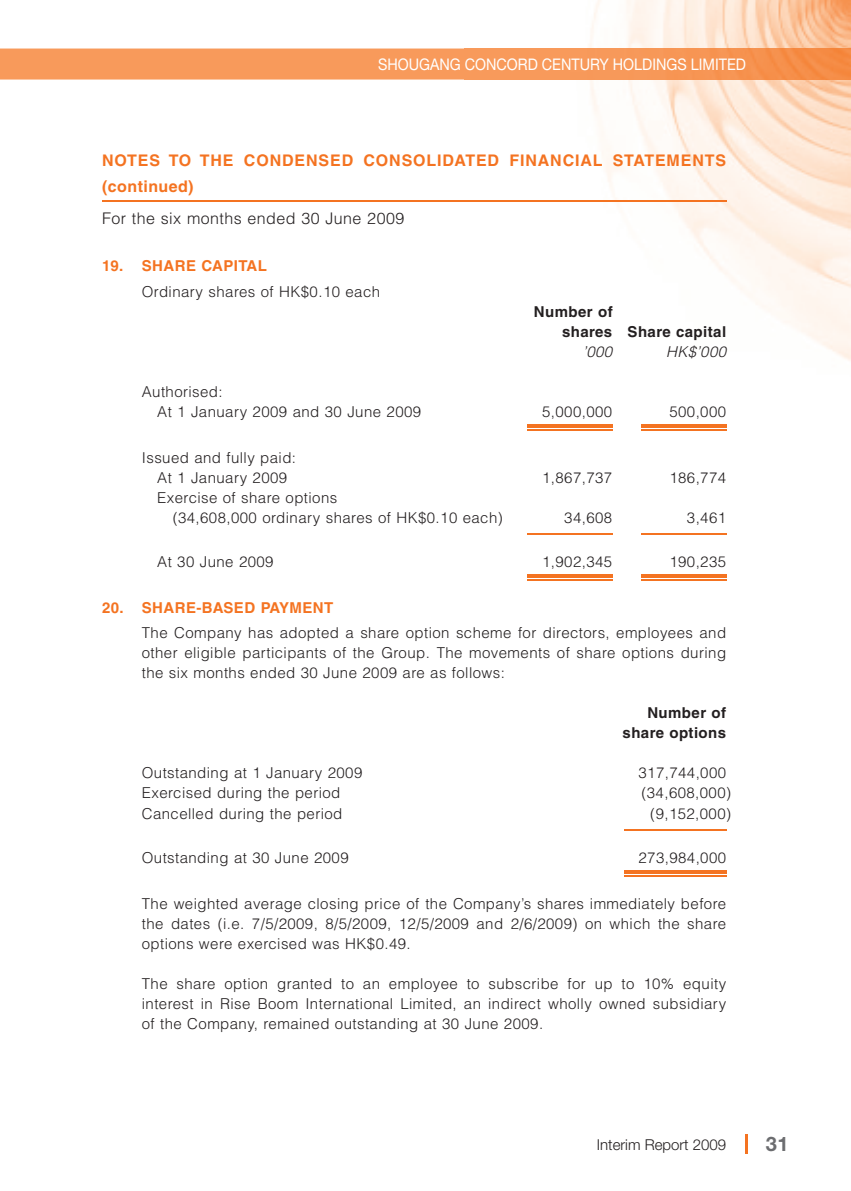
<style>
.page{position:relative;width:851px;height:1191px;background:#fff}
.page>*{position:absolute;margin:0;border:0;box-sizing:border-box;transform-origin:0 0}
.t1{font:700 20px "Helvetica Neue LT Std";color:#6c6d70}
.t2{font:700 16px/26px "Helvetica LT Std";letter-spacing:.055em;color:#f47321}
.t3{font:16px "Helvetica Neue LT Std";color:#fff;scale:.9 1}
.t4{font:300 16px "Helvetica LT Std";letter-spacing:.03em;color:#231f20}
.t5{font:300 15px/20px "Helvetica LT Std";letter-spacing:.03em;color:#231f20;text-align:justify}
.t6{font:700 15px/20px "Helvetica LT Std";letter-spacing:.03em;color:#231f20}
.t7{font:700 15px "Helvetica LT Std";letter-spacing:.03em;color:#f47321}
.t8{font:300 15px "Helvetica Neue LT Std";color:#231f20}
.t9{font:italic 300 15px "Helvetica LT Std";letter-spacing:.03em;color:#231f20}
</style>
<div class="page">
<img style="left:464px;top:0;width:386px;height:431px">
<div style="left:0;top:49px;width:464px;height:31px;background:#f89a5b"></div>
<img style="left:464px;top:49px;width:386px;height:31px">
<hr style="left:745px;top:1134px;width:2px;height:20px;background:#f47321">
<hr style="left:102px;top:201px;width:624px;height:1px;background:#f47321">
<hr style="left:527px;top:424px;width:85px;height:3px;background:#f47321">
<hr style="left:527px;top:429px;width:85px;height:1px;background:#f47321">
<hr style="left:641px;top:424px;width:85px;height:3px;background:#f47321">
<hr style="left:641px;top:429px;width:85px;height:1px;background:#f47321">
<hr style="left:527px;top:533px;width:85px;height:1px;background:#f47321">
<hr style="left:641px;top:533px;width:85px;height:1px;background:#f47321">
<hr style="left:527px;top:574px;width:85px;height:3px;background:#f47321">
<hr style="left:527px;top:579px;width:85px;height:1px;background:#f47321">
<hr style="left:641px;top:574px;width:85px;height:3px;background:#f47321">
<hr style="left:641px;top:579px;width:85px;height:1px;background:#f47321">
<hr style="left:624px;top:829px;width:102px;height:1px;background:#f47321">
<hr style="left:624px;top:870px;width:102px;height:3px;background:#f47321">
<hr style="left:624px;top:875px;width:102px;height:1px;background:#f47321">
<p class="t3" style="left:378px;top:55px;width:410px">SHOUGANG CONCORD CENTURY HOLDINGS LIMITED</p>
<p class="t2" style="left:102px;top:150px;width:625px">NOTES TO THE CONDENSED CONSOLIDATED FINANCIAL STATEMENTS (continued)</p>
<p class="t4" style="left:102px;top:212px;width:303px">For the six months ended 30 June 2009</p>
<p class="t7" style="left:102px;top:260px;width:166px">19. SHARE CAPITAL</p>
<p class="t5" style="left:142px;top:283px;width:240px">Ordinary shares of HK$0.10 each</p>
<p class="t6" style="left:562px;top:303px;width:165px;text-indent:-28px">Number of<br>shares Share capital</p>
<p class="t9" style="left:582px;top:346px;width:31px">’000</p>
<p class="t9" style="left:666px;top:346px;width:62px">HK$’000</p>
<p class="t5" style="left:157px;top:383px;width:265px;text-indent:-15px">Authorised:<br>At 1 January 2009 and 30 June 2009</p>
<p class="t5" style="left:542px;top:403px;width:72px">5,000,000</p>
<p class="t5" style="left:669px;top:403px;width:58px">500,000</p>
<p class="t5" style="left:142px;top:449px;width:156px;text-align:center">Issued and fully paid:<br>At 1 January 2009</p>
<p class="t5" style="left:173px;top:489px;width:331px;text-indent:-15px">Exercise of share options<br>(34,608,000 ordinary shares of HK$0.10 each)</p>
<p class="t5" style="left:542px;top:469px;width:72px">1,867,737</p>
<p class="t5" style="left:669px;top:469px;width:58px">186,774</p>
<p class="t5" style="left:564px;top:509px;width:49px">34,608</p>
<p class="t5" style="left:686px;top:509px;width:41px">3,461</p>
<p class="t5" style="left:157px;top:553px;width:118px">At 30 June 2009</p>
<p class="t5" style="left:542px;top:553px;width:72px">1,902,345</p>
<p class="t5" style="left:669px;top:553px;width:58px">190,235</p>
<p class="t7" style="left:102px;top:602px;width:233px">20. SHARE-BASED PAYMENT</p>
<p class="t5" style="left:142px;top:625px;width:585px">The Company has adopted a share option scheme for directors, employees and other eligible participants of the Group. The movements of share options during the six months ended 30 June 2009 are as follows:</p>
<p class="t6" style="left:622px;top:705px;width:105px;text-align:right">Number of share options</p>
<p class="t5" style="left:142px;top:765px;width:222px">Outstanding at 1 January 2009</p>
<p class="t5" style="left:638px;top:765px;width:89px">317,744,000</p>
<p class="t5" style="left:142px;top:785px;width:200px">Exercised during the period</p>
<p class="t5" style="left:641px;top:785px;width:91px">(34,608,000)</p>
<p class="t5" style="left:142px;top:805px;width:202px">Cancelled during the period</p>
<p class="t5" style="left:650px;top:805px;width:82px">(9,152,000)</p>
<p class="t5" style="left:142px;top:849px;width:208px">Outstanding at 30 June 2009</p>
<p class="t5" style="left:638px;top:849px;width:89px">273,984,000</p>
<p class="t5" style="left:142px;top:895px;width:585px">The weighted average closing price of the Company’s shares immediately before the dates (i.e. 7/5/2009, 8/5/2009, 12/5/2009 and 2/6/2009) on which the share options were exercised was HK$0.49.</p>
<p class="t5" style="left:142px;top:975px;width:585px">The share option granted to an employee to subscribe for up to 10% equity interest in Rise Boom International Limited, an indirect wholly owned subsidiary of the Company, remained outstanding at 30 June 2009.</p>
<p class="t8" style="left:596px;top:1135px;width:131px">Interim Report 2009</p>
<h1 class="t1" style="left:765px;top:1132px;width:24px">31</h1>
</div>
